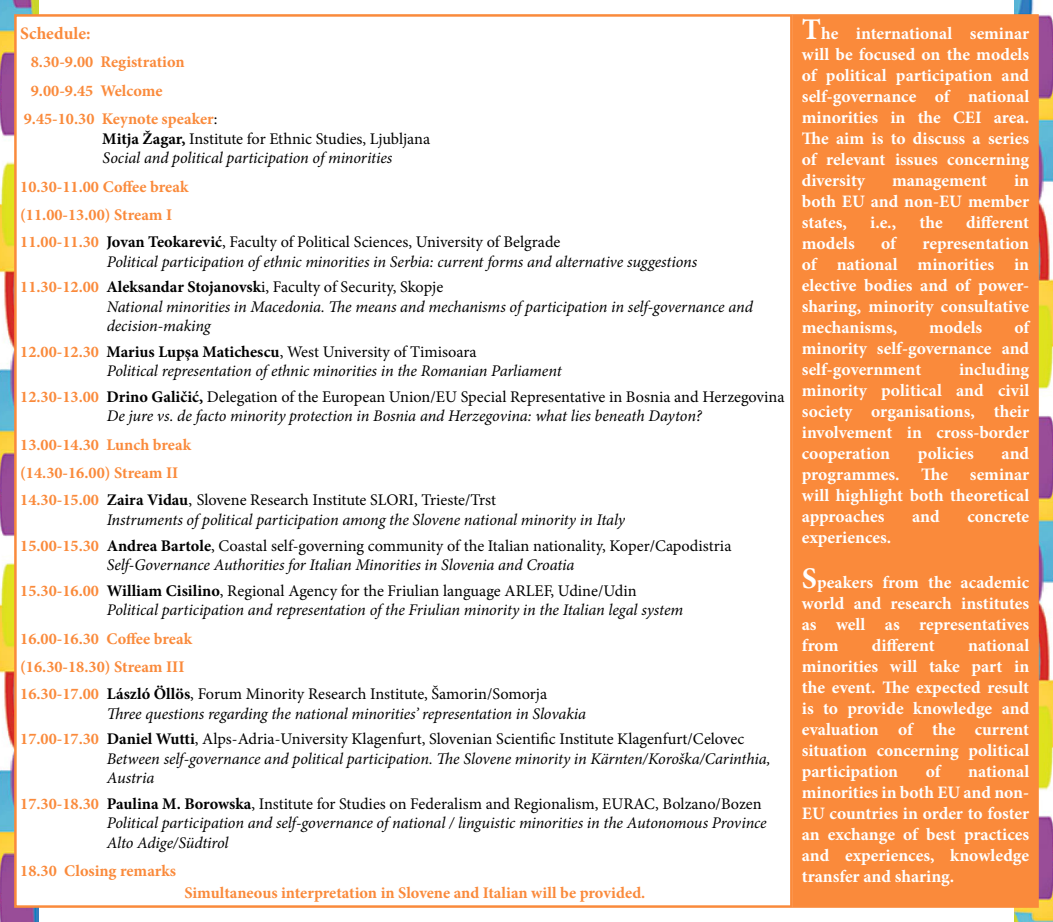
<style>
.page{position:relative;width:1053px;height:922px;background:#fff}
.page>*{position:absolute;margin:0;border:0;box-sizing:border-box;transform-origin:0 0}
.t1{font:700 17.5px/21px "Minion Pro";letter-spacing:-.005em;color:#fff;text-align:justify}
.t2{font:700 17.5px "Minion Pro";color:#fa8a3b}
.t3{font:italic 16.25px/19.5px "Minion Pro";letter-spacing:-.01em;color:#000}
.t4{font:700 16.25px/28.5px "Minion Pro";color:#fa8a3b}
.t5{font:16.25px/19.5px "Minion Pro";color:#000}
.s1{font-weight:400;color:#000}
.s2{font-weight:700;font-style:normal}
.s3{font-style:normal}
.s4{font-weight:700;font-style:normal;color:#fa8a3b}
.s5{font-weight:700;color:#fa8a3b}
.s6{font-weight:700}
.s7{font-style:italic}
.s8{font-size:30px}
</style>
<div class="page">
<img style="left:1014px;top:0;width:38px;height:921px">
<img style="left:0;top:0;width:39px;height:921px">
<div style="left:15px;top:15px;width:776px;height:891px;background:#fff"></div>
<div style="left:793px;top:15px;width:244px;height:891px;background:#fa8a3b"></div>
<div style="left:792px;top:14px;width:246px;height:893px;border:2px solid #fa8a3b"></div>
<p class="t2" style="left:20px;top:21px;width:72px">Schedule:</p>
<p class="t4" style="left:31px;top:47px;width:155px">8.30-9.00 Registration</p>
<p class="t4" style="left:31px;top:76px;width:133px">9.00-9.45 Welcome</p>
<p class="t4" style="left:24px;top:104px;width:195px">9.45-10.30 Keynote speaker<span class="s1">:</span></p>
<p class="t3" style="left:102px;top:129px;width:329px"><span class="s2">Mitja Žagar,</span> <span class="s3">Institute for Ethnic Studies, Ljubljana<br></span>Social and political participation of minorities</p>
<p class="t4" style="left:20px;top:172px;width:170px">10.30-11.00 Coffee break (11.00-13.00) Stream I</p>
<p class="t3" style="left:107px;top:232px;width:592px;text-indent:-86px"><span class="s4">11.00-11.30</span> <span class="s2">Jovan Teokarević</span><span class="s3">, Faculty of Political Sciences, University of Belgrade<br></span>Political participation of ethnic minorities in Serbia: current forms and alternative suggestions</p>
<p class="t3" style="left:107px;top:277px;width:647px;text-indent:-86px"><span class="s4">11.30-12.00</span> <span class="s2">Aleksandar Stojanovsk</span><span class="s3">i, Faculty of Security, Skopje<br></span>National minorities in Macedonia. The means and mechanisms of participation in self-governance and decision-making</p>
<p class="t3" style="left:107px;top:342px;width:456px;text-indent:-86px"><span class="s4">12.00-12.30</span> <span class="s2">Marius Lupşa Matichescu</span><span class="s3">, West University of Timisoara<br></span>Political representation of ethnic minorities in the Romanian Parliament</p>
<p class="t3" style="left:20px;top:387px;width:765px;text-align:center"><span class="s4">12.30-13.00</span> <span class="s2">Drino Galičić,</span> <span class="s3">Delegation of the European Union/EU Special Representative in Bosnia and Herzegovina<br></span>De jure vs. de facto minority protection in Bosnia and Herzegovina: what lies beneath Dayton?</p>
<p class="t4" style="left:20px;top:430px;width:172px">13.00-14.30 Lunch break (14.30-16.00) Stream II</p>
<p class="t3" style="left:107px;top:490px;width:519px;text-indent:-86px"><span class="s4">14.30-15.00</span> <span class="s2">Zaira Vidau</span><span class="s3">, Slovene Research Institute SLORI, Trieste/Trst<br></span>Instruments of political participation among the Slovene national minority in Italy</p>
<p class="t5" style="left:107px;top:535px;width:626px;text-indent:-86px"><span class="s5">15.00-15.30</span> <span class="s6">Andrea Bartole</span>, Coastal self-governing community of the Italian nationality, Koper/Capodistria<br><span class="s7">Self-Governance Authorities for Italian Minorities in Slovenia and Croatia</span></p>
<p class="t3" style="left:107px;top:580px;width:578px;text-indent:-86px"><span class="s4">15.30-16.00</span> <span class="s2">William Cisilino</span><span class="s3">, Regional Agency for the Friulian language ARLEF, Udine/Udin<br></span>Political participation and representation of the Friulian minority in the Italian legal system</p>
<p class="t4" style="left:20px;top:623px;width:173px">16.00-16.30 Coffee break (16.30-18.30) Stream III</p>
<p class="t3" style="left:107px;top:684px;width:481px;text-indent:-86px"><span class="s4">16.30-17.00</span> <span class="s2">László Öllös</span><span class="s3">, Forum Minority Research Institute, Šamorin/Somorja<br></span>Three questions regarding the national minorities’ representation in Slovakia</p>
<p class="t3" style="left:107px;top:729px;width:665px;text-indent:-86px"><span class="s4">17.00-17.30</span> <span class="s2">Daniel Wutti</span><span class="s3">, Alps-Adria-University Klagenfurt, Slovenian Scientific Institute Klagenfurt/Celovec<br></span>Between self-governance and political participation. The Slovene minority in Kärnten/Koroška/Carinthia,<br>Austria</p>
<p class="t3" style="left:107px;top:793px;width:661px;text-indent:-86px"><span class="s4">17.30-18.30</span> <span class="s2">Paulina M. Borowska</span><span class="s3">, Institute for Studies on Federalism and Regionalism, EURAC, Bolzano/Bozen<br></span>Political participation and self-governance of national / linguistic minorities in the Autonomous Province<br>Alto Adige/Südtirol</p>
<p class="t4" style="left:20px;top:856px;width:157px">18.30 Closing remarks</p>
<p class="t4" style="left:184px;top:878px;width:462px">Simultaneous interpretation in Slovene and Italian will be provided.</p>
<p class="t1" style="left:801px;top:22px;width:229px"><span class="s8">T</span>he international seminar will be focused on the models of political participation and self-governance of national minorities in the CEI</p>
<p class="t1" style="left:801px;top:106px;width:229px;text-indent:192px">area.<br>The aim is to discuss a series of relevant issues concerning diversity</p>
<p class="t1" style="left:801px;top:169px;width:229px;text-indent:212px">in both EU and non-EU member states,</p>
<p class="t1" style="left:891px;top:169px;width:97px">management</p>
<p class="t1" style="left:870px;top:211px;width:27px">i.e.,</p>
<p class="t1" style="left:919px;top:211px;width:25px">the</p>
<p class="t1" style="left:966px;top:211px;width:64px">different</p>
<p class="t1" style="left:801px;top:232px;width:54px">models</p>
<p class="t1" style="left:881px;top:232px;width:18px">of</p>
<p class="t1" style="left:801px;top:232px;width:229px;text-indent:121px">representation of national minorities in elective bodies and of power&shy;sharing, minority consultative mechanisms,</p>
<p class="t1" style="left:801px;top:316px;width:230px;text-indent:212px">of minority self-governance and self-government</p>
<p class="t1" style="left:929px;top:316px;width:54px">models</p>
<p class="t1" style="left:801px;top:358px;width:229px;text-indent:157px">including minority political and civil society organisations, their involvement in cross-border cooperation</p>
<p class="t1" style="left:801px;top:442px;width:229px;text-indent:200px">and programmes. The seminar will highlight both theoretical approaches</p>
<p class="t1" style="left:917px;top:442px;width:58px">policies</p>
<p class="t1" style="left:912px;top:505px;width:29px">and</p>
<p class="t1" style="left:967px;top:505px;width:63px">concrete</p>
<p class="t1" style="left:801px;top:526px;width:91px">experiences.</p>
<p class="t1" style="left:801px;top:571px;width:229px"><span class="s8">S</span>peakers from the academic world and research institutes as well as representatives from</p>
<p class="t1" style="left:871px;top:634px;width:64px">different</p>
<p class="t1" style="left:801px;top:634px;width:229px;text-indent:166px">national minorities will take part in the event. The expected result is to provide knowledge and evaluation of the current situation concerning political participation</p>
<p class="t1" style="left:801px;top:760px;width:229px;text-indent:166px">national minorities in both EU and non-EU countries in order to foster an exchange of best practices and experiences, knowledge transfer and sharing.</p>
<p class="t1" style="left:925px;top:760px;width:18px">of</p>
</div>
